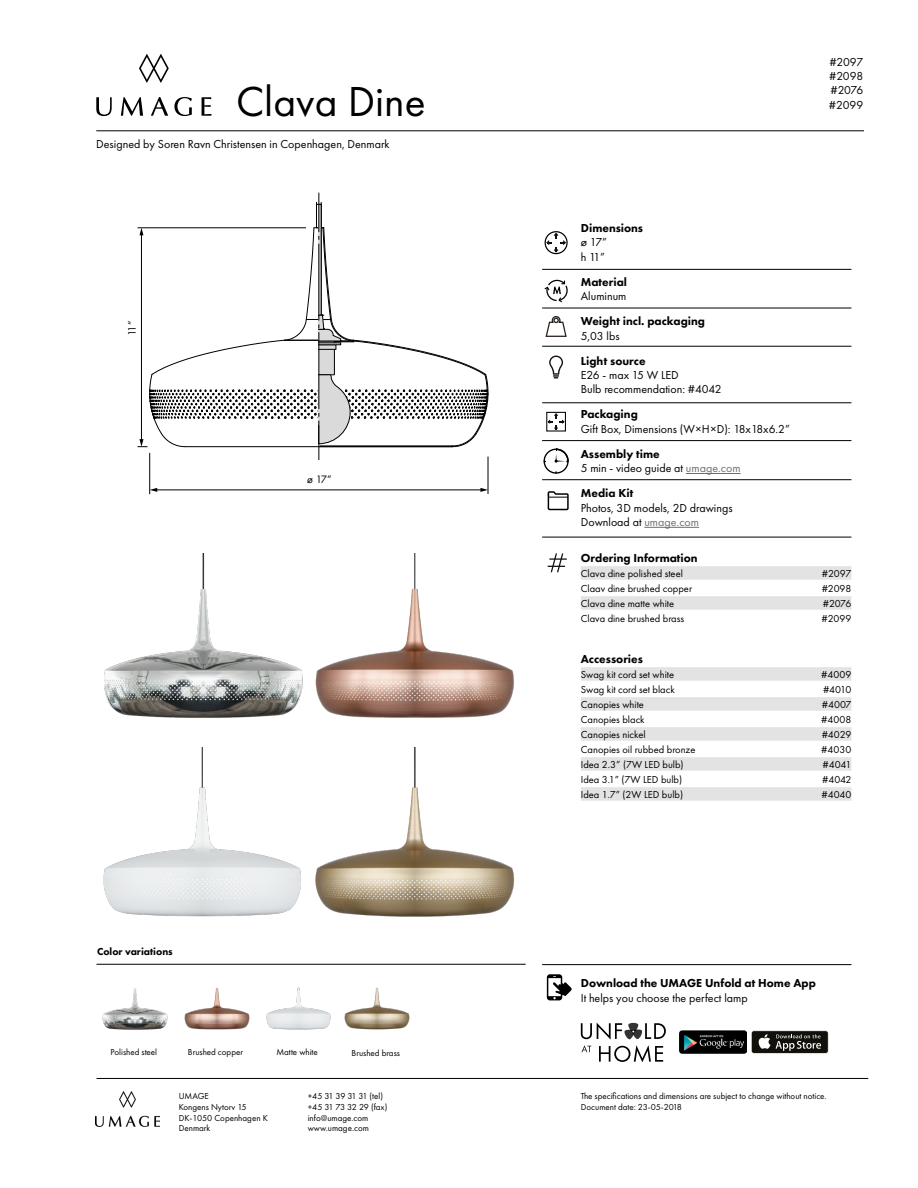
<style>
.page{position:relative;width:918px;height:1188px;background:#fff}
.page>*{position:absolute;margin:0;border:0;box-sizing:border-box;transform-origin:0 0}
.t1{font:43.5px "Futura PT";color:#000}
.t2{font:12px/14.4px "Futura PT";color:#000}
.t3{font:800 12px "Futura PT";color:#000}
.t4{font:11.1px "Futura PT";color:#010102}
.t5{font:10.5px "Futura PT";color:#000}
.t6{font:800 10.5px "Futura PT";color:#000}
.t7{font:9px/10.8px "Futura PT";color:#000}
.s1{font-weight:800}
.s2{color:#706f6f}
</style>
<div class="page">
<div style="left:545px;top:231px;width:23px;height:23px;border:1px solid #000;border-radius:50%"></div>
<svg style="left:546px;top:233px;width:20px;height:19px"></svg>
<svg style="left:545px;top:279px;width:23px;height:23px"></svg>
<svg style="left:549px;top:356px;width:14px;height:23px"></svg>
<svg style="left:548px;top:414px;width:16px;height:16px"></svg>
<div style="left:546px;top:412px;width:20px;height:20px;border:1px solid #000"></div>
<div style="left:544px;top:449px;width:25px;height:25px;border:1px solid #000;border-radius:50%"></div>
<svg style="left:555px;top:448px;width:14px;height:15px"></svg>
<svg style="left:545px;top:316px;width:22px;height:21px"></svg>
<hr style="left:97px;top:1078px;width:771px;height:1px;background:#000">
<hr style="left:96px;top:131px;width:768px;height:1px;background:#000">
<hr style="left:542px;top:269px;width:309px;height:1px;background:#000">
<hr style="left:542px;top:308px;width:309px;height:1px;background:#000">
<hr style="left:542px;top:346px;width:309px;height:1px;background:#000">
<hr style="left:542px;top:403px;width:309px;height:1px;background:#000">
<hr style="left:542px;top:440px;width:309px;height:1px;background:#000">
<hr style="left:542px;top:479px;width:309px;height:1px;background:#000">
<hr style="left:97px;top:964px;width:429px;height:1px;background:#000">
<div style="left:751px;top:1031px;width:77px;height:22px;background:#bcbcbc;border-radius:3px"></div>
<div style="left:752px;top:1031px;width:76px;height:22px;background:#12100b;border-radius:2px"></div>
<svg style="left:758px;top:1034px;width:12px;height:15px"></svg>
<svg style="left:776px;top:1034px;width:45px;height:17px"></svg>
<img style="left:679px;top:1031px;width:68px;height:22px">
<img style="left:96px;top:1092px;width:63px;height:34px">
<svg style="left:202px;top:97px;width:9px;height:19px"></svg>
<svg style="left:139px;top:54px;width:30px;height:29px"></svg>
<svg style="left:96px;top:97px;width:16px;height:19px"></svg>
<svg style="left:121px;top:97px;width:22px;height:19px"></svg>
<svg style="left:151px;top:97px;width:17px;height:19px"></svg>
<svg style="left:174px;top:97px;width:18px;height:19px"></svg>
<svg style="left:548px;top:553px;width:19px;height:20px"></svg>
<hr style="left:542px;top:537px;width:309px;height:1px;background:#000">
<svg style="left:547px;top:491px;width:22px;height:20px"></svg>
<hr style="left:542px;top:964px;width:309px;height:1px;background:#000">
<svg style="left:581px;top:1023px;width:85px;height:39px"></svg>
<svg style="left:547px;top:974px;width:25px;height:26px"></svg>
<div style="left:581px;top:667px;width:270px;height:14px;background:#e3e3e3"></div>
<div style="left:581px;top:697px;width:270px;height:14px;background:#e3e3e3"></div>
<div style="left:581px;top:727px;width:270px;height:14px;background:#e3e3e3"></div>
<div style="left:581px;top:757px;width:270px;height:14px;background:#e3e3e3"></div>
<div style="left:581px;top:787px;width:270px;height:14px;background:#e3e3e3"></div>
<div style="left:581px;top:566px;width:270px;height:14px;background:#e3e3e3"></div>
<div style="left:581px;top:596px;width:270px;height:14px;background:#e3e3e3"></div>
<hr style="left:488px;top:457px;width:1px;height:37px;background:#000">
<hr style="left:149px;top:453px;width:1px;height:41px;background:#000">
<hr style="left:156px;top:490px;width:326px;height:1px;background:#000">
<svg style="left:150px;top:488px;width:7px;height:4px"></svg>
<svg style="left:480px;top:488px;width:8px;height:4px"></svg>
<hr style="left:319px;top:421px;width:1px;height:39px;background:#000">
<svg style="left:138px;top:202px;width:351px;height:245px"></svg>
<hr style="left:319px;top:193px;width:1px;height:39px;background:#000">
<hr style="left:686px;top:473px;width:55px;height:1px;background:#706f6f">
<hr style="left:644px;top:527px;width:55px;height:1px;background:#706f6f">
<img style="left:104px;top:553px;width:410px;height:165px">
<img style="left:103px;top:747px;width:412px;height:170px">
<img style="left:102px;top:988px;width:66px;height:42px">
<img style="left:184px;top:987px;width:66px;height:43px">
<img style="left:266px;top:987px;width:65px;height:43px">
<img style="left:344px;top:987px;width:66px;height:43px">
<h1 class="t1" style="left:236px;top:76px;width:191px">Clava Dine</h1>
<p class="t2" style="left:96px;top:137px;width:295px">Designed by Soren Ravn Christensen in Copenhagen, Denmark</p>
<p class="t4" style="left:126px;top:336px;width:16px;rotate:-90deg">11”</p>
<p class="t4" style="left:307px;top:473px;width:26px">ø 17”</p>
<p class="t6" style="left:97px;top:945px;width:77px">Color variations</p>
<p class="t7" style="left:111px;top:1046px;width:48px">Polished steel</p>
<p class="t7" style="left:188px;top:1046px;width:57px">Brushed copper</p>
<p class="t7" style="left:276px;top:1046px;width:43px">Matte white</p>
<p class="t7" style="left:352px;top:1048px;width:50px">Brushed brass</p>
<p class="t7" style="left:179px;top:1091px;width:90px">UMAGE<br>Kongens Nytorv 15<br>DK-1050 Copenhagen K<br>Denmark</p>
<p class="t7" style="left:308px;top:1091px;width:81px">+45 31 39 31 31 (tel) +45 31 73 32 29 (fax) info@umage.com www.umage.com</p>
<p class="t2" style="left:829px;top:55px;width:36px;text-align:justify">#2097 #2098 #2076 #2099</p>
<p class="t3" style="left:581px;top:220px;width:64px">Dimensions</p>
<p class="t2" style="left:581px;top:235px;width:28px">ø 17” h 11”</p>
<p class="t3" style="left:581px;top:274px;width:48px">Material</p>
<p class="t2" style="left:581px;top:289px;width:47px">Aluminum</p>
<p class="t3" style="left:581px;top:314px;width:126px">Weight incl. packaging</p>
<p class="t2" style="left:581px;top:328px;width:40px">5,03 lbs</p>
<p class="t3" style="left:581px;top:353px;width:66px">Light source</p>
<p class="t2" style="left:581px;top:368px;width:142px">E26 - max 15 W LED<br>Bulb recommendation: #4042</p>
<p class="t3" style="left:581px;top:407px;width:59px">Packaging</p>
<p class="t2" style="left:581px;top:422px;width:211px">Gift Box, Dimensions (W×H×D): 18x18x6.2”</p>
<p class="t2" style="left:581px;top:447px;width:161px"><span class="s1">Assembly time<br></span>5 min - video guide at <span class="s2">umage.com</span></p>
<p class="t3" style="left:581px;top:486px;width:54px">Media Kit</p>
<p class="t2" style="left:581px;top:500px;width:153px">Photos, 3D models, 2D drawings<br>Download at <span class="s2">umage.com</span></p>
<p class="t3" style="left:581px;top:551px;width:118px">Ordering Information</p>
<p class="t5" style="left:581px;top:568px;width:104px">Clava dine polished steel</p>
<p class="t5" style="left:822px;top:568px;width:31px">#2097</p>
<p class="t5" style="left:581px;top:583px;width:113px">Claav dine brushed copper</p>
<p class="t5" style="left:822px;top:583px;width:31px">#2098</p>
<p class="t5" style="left:581px;top:598px;width:95px">Clava dine matte white</p>
<p class="t5" style="left:823px;top:598px;width:30px">#2076</p>
<p class="t5" style="left:581px;top:613px;width:105px">Clava dine brushed brass</p>
<p class="t5" style="left:822px;top:613px;width:31px">#2099</p>
<p class="t3" style="left:581px;top:652px;width:64px">Accessories</p>
<p class="t5" style="left:581px;top:669px;width:95px">Swag kit cord set white</p>
<p class="t5" style="left:821px;top:669px;width:32px">#4009</p>
<p class="t5" style="left:581px;top:684px;width:96px">Swag kit cord set black</p>
<p class="t5" style="left:823px;top:684px;width:30px">#4010</p>
<p class="t5" style="left:581px;top:699px;width:65px">Canopies white</p>
<p class="t5" style="left:822px;top:699px;width:31px">#4007</p>
<p class="t5" style="left:581px;top:714px;width:65px">Canopies black</p>
<p class="t5" style="left:821px;top:714px;width:32px">#4008</p>
<p class="t5" style="left:581px;top:729px;width:66px">Canopies nickel</p>
<p class="t5" style="left:822px;top:729px;width:31px">#4029</p>
<p class="t5" style="left:581px;top:744px;width:116px">Canopies oil rubbed bronze</p>
<p class="t5" style="left:821px;top:744px;width:32px">#4030</p>
<p class="t5" style="left:581px;top:759px;width:104px">Idea 2.3” (7W LED bulb)</p>
<p class="t5" style="left:823px;top:759px;width:30px">#4041</p>
<p class="t5" style="left:581px;top:774px;width:103px">Idea 3.1” (7W LED bulb)</p>
<p class="t5" style="left:822px;top:774px;width:31px">#4042</p>
<p class="t5" style="left:581px;top:789px;width:104px">Idea 1.7” (2W LED bulb)</p>
<p class="t5" style="left:822px;top:789px;width:31px">#4040</p>
<p class="t3" style="left:581px;top:976px;width:237px">Download the UMAGE Unfold at Home App</p>
<p class="t2" style="left:581px;top:990px;width:168px">It helps you choose the perfect lamp</p>
<p class="t7" style="left:581px;top:1090px;width:247px">The specifications and dimensions are subject to change without notice.<br>Document date: 23-05-2018</p>
</div>
